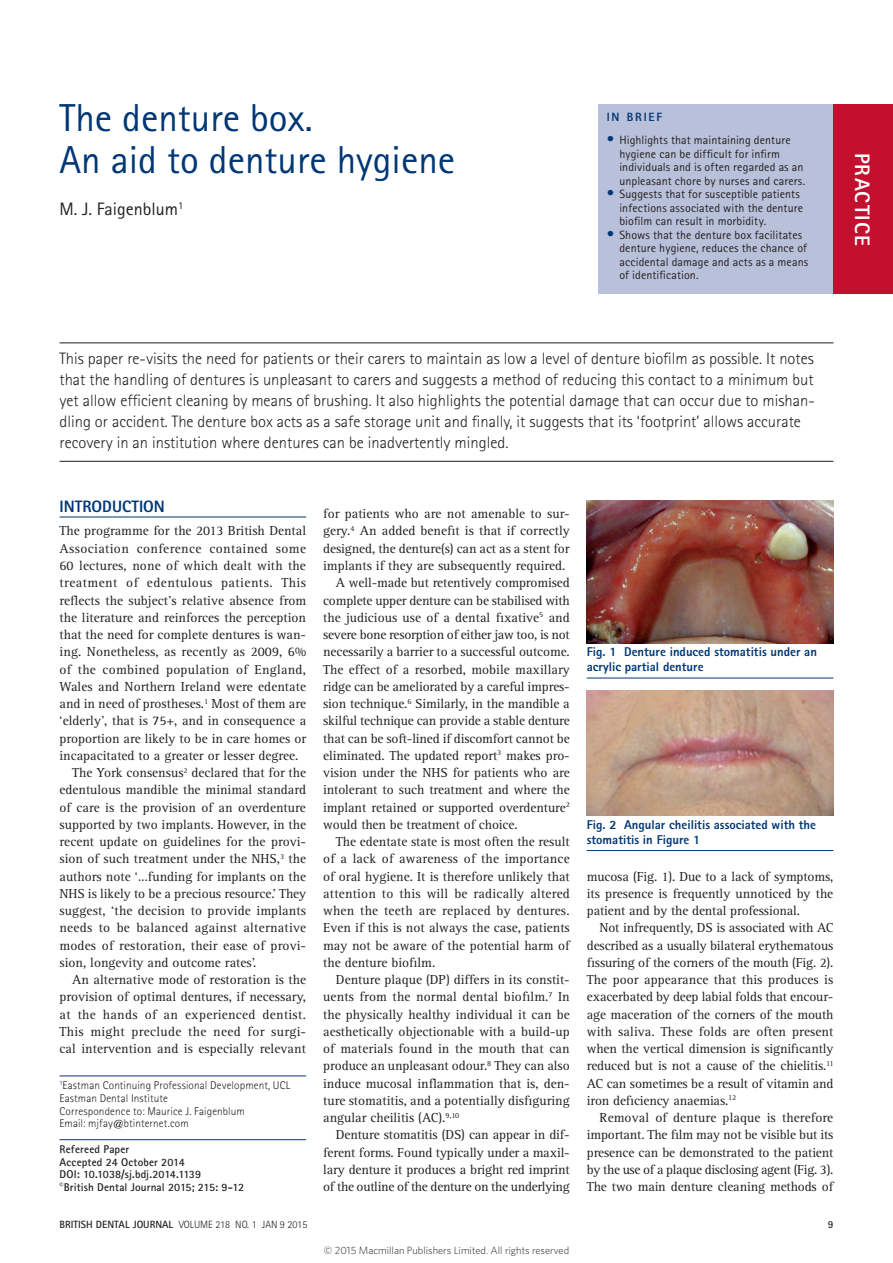
<style>
.page{position:relative;width:893px;height:1263px;background:#fff}
.page>*{position:absolute;margin:0;border:0;box-sizing:border-box;transform-origin:0 0}
.head{font:39px/42px "Rotis Sans Serif Std";color:#013775}
.t1{font:800 21px "Rotis Sans Serif Std";letter-spacing:.055em;color:#fff}
.author{font:18px "Rotis Sans Serif Std";color:#231f20}
.abstract{font:300 16.5px/21px "Rotis Sans Serif Std";color:#231f20}
.crosshead_1{font:800 16.5px "Rotis Sans Serif Std";color:#013775}
.body{font:13.5px/17.2px "Rotis Serif Std";letter-spacing:-.005em;color:#231f20;text-align:justify}
.body_fullout{font:13.5px/17.2px "Rotis Serif Std";color:#231f20;text-align:justify}
.table_fig_caption{font:800 12.75px/15px "Rotis Sans Serif Std";color:#013775}
.in_brief{font:12px/13.5px "Rotis Sans Serif Std";letter-spacing:.01em;color:#231f20}
.t2{font:800 12px "Rotis Sans Serif Std";letter-spacing:.15em;color:#013775}
.author_biog{font:300 11.25px/12.8px "Rotis Sans Serif Std";letter-spacing:.01em;color:#231f20}
.article_details{font:700 11.25px/12.8px "Rotis Sans Serif Std";letter-spacing:.01em;color:#231f20}
.t3{font:300 10.5px "Whitney";color:#231f20}
.t4{font:300 10.5px "Rotis Sans Serif Std";color:#231f20}
.t5{font:700 10.5px "Rotis Sans Serif Std";color:#231f20}
.s1{font-size:15px;color:#013775}
.s2{font-weight:700}
</style>
<div class="page">
<hr style="left:60px;top:517px;width:246px;height:1px;background:#013775">
<hr style="left:60px;top:343px;width:773px;height:1px;background:#231f20">
<hr style="left:60px;top:461px;width:773px;height:1px;background:#231f20">
<hr style="left:60px;top:1075px;width:246px;height:1px;background:#013775">
<hr style="left:60px;top:1139px;width:246px;height:1px;background:#013775">
<div style="left:598px;top:104px;width:295px;height:190px;background:#b9c0d9"></div>
<div style="left:833px;top:104px;width:60px;height:190px;background:#c3102e"></div>
<img style="left:587px;top:501px;width:246px;height:142px">
<img style="left:587px;top:691px;width:246px;height:125px">
<hr style="left:587px;top:678px;width:246px;height:1px;background:#013775">
<hr style="left:587px;top:850px;width:246px;height:1px;background:#013775">
<p class="head" style="left:60px;top:97px;width:397px">The denture box.<br>An aid to denture hygiene</p>
<p class="author" style="left:60px;top:199px;width:125px">M. J. Faigenblum<sup>1</sup></p>
<p class="t2" style="left:607px;top:109px;width:57px">IN BRIEF</p>
<p class="in_brief" style="left:619px;top:133px;width:187px;text-indent:-13px"><span class="s1">•</span> Highlights that maintaining denture hygiene can be difficult for infirm individuals and is often regarded as an unpleasant chore by nurses and carers.</p>
<p class="in_brief" style="left:619px;top:187px;width:185px;text-indent:-13px"><span class="s1">•</span> Suggests that for susceptible patients infections associated with the denture biofilm can result in morbidity.</p>
<p class="in_brief" style="left:619px;top:228px;width:190px;text-indent:-13px"><span class="s1">•</span> Shows that the denture box facilitates denture hygiene, reduces the chance of accidental damage and acts as a means of identification.</p>
<p class="t1" style="left:876px;top:153px;width:95px;rotate:90deg">PRACTICE</p>
<p class="abstract" style="left:60px;top:348px;width:757px">This paper re-visits the need for patients or their carers to maintain as low a level of denture biofilm as possible. It notes that the handling of dentures is unpleasant to carers and suggests a method of reducing this contact to a minimum but yet allow efficient cleaning by means of brushing. It also highlights the potential damage that can occur due to mishan&shy;dling or accident. The denture box acts as a safe storage unit and finally, it suggests that its ‘footprint’ allows accurate recovery in an institution where dentures can be inadvertently mingled.</p>
<p class="crosshead_1" style="left:60px;top:496px;width:107px">INTRODUCTION</p>
<p class="body_fullout" style="left:60px;top:523px;width:248px">The programme for the 2013 British Dental Association conference contained some 60 lectures, none of which dealt with the treatment of edentulous patients. This reflects the subject’s relative absence from the literature and reinforces the perception that the need for complete dentures is wan&shy;ing. Nonetheless, as recently as 2009, 6% of the combined population of England, Wales and Northern Ireland were edentate and in need of prostheses.<sup>1</sup> Most of them are ‘elderly’, that is 75+, and in consequence a proportion are likely to be in care homes or incapacitated to a greater or lesser degree.</p>
<p class="body" style="left:60px;top:764px;width:248px;text-indent:13px">The York consensus<sup>2</sup> declared that for the edentulous mandible the minimal standard of care is the provision of an overdenture supported by two implants. However, in the recent update on guidelines for the provi&shy;sion of such treatment under the NHS,<sup>3</sup> the authors note ‘…funding for implants on the NHS is likely to be a precious resource.’ They suggest, ‘the decision to provide implants needs to be balanced against alternative modes of restoration, their ease of provi&shy;sion, longevity and outcome rates’.</p>
<p class="body" style="left:60px;top:971px;width:248px;text-indent:13px">An alternative mode of restoration is the provision of optimal dentures, if necessary, at the hands of an experienced dentist.<br>This might preclude the need for surgi&shy;cal intervention and is especially relevant</p>
<p class="author_biog" style="left:60px;top:1079px;width:232px"><sup>1</sup>Eastman Continuing Professional Development, UCL Eastman Dental Institute<br>Correspondence to: Maurice J. Faigenblum<br>Email: mjfay@btinternet.com</p>
<p class="article_details" style="left:60px;top:1142px;width:186px">Refereed Paper<br>Accepted 24 October 2014<br>DOI: 10.1038/sj.bdj.2014.1139<br><sup>©</sup>British Dental Journal 2015; 215: 9-12</p>
<p class="body" style="left:323px;top:505px;width:248px">for patients who are not amenable to sur&shy;gery.<sup>4</sup> An added benefit is that if correctly designed, the denture(s) can act as a stent for implants if they are subsequently required.</p>
<p class="body" style="left:323px;top:574px;width:248px;text-indent:13px">A well-made but retentively compromised complete upper denture can be stabilised with the judicious use of a dental fixative<sup>5</sup> and severe bone resorption of either jaw too, is not necessarily a barrier to a successful outcome.<br>The effect of a resorbed, mobile maxillary ridge can be ameliorated by a careful impres&shy;sion technique.<sup>6</sup> Similarly, in the mandible a skilful technique can provide a stable denture that can be soft-lined if discomfort cannot be eliminated. The updated report<sup>3</sup> makes pro&shy;vision under the NHS for patients who are intolerant to such treatment and where the implant retained or supported overdenture<sup>2 </sup>would then be treatment of choice.</p>
<p class="body" style="left:323px;top:833px;width:248px;text-indent:13px">The edentate state is most often the result of a lack of awareness of the importance of oral hygiene. It is therefore unlikely that attention to this will be radically altered when the teeth are replaced by dentures.<br>Even if this is not always the case, patients may not be aware of the potential harm of the denture biofilm.</p>
<p class="body" style="left:323px;top:971px;width:248px;text-indent:13px">Denture plaque (DP) differs in its constit&shy;uents from the normal dental biofilm.<sup>7</sup> In the physically healthy individual it can be aesthetically objectionable with a build-up of materials found in the mouth that can produce an unpleasant odour.<sup>8</sup> They can also induce mucosal inflammation that is, den&shy;ture stomatitis, and a potentially disfiguring angular cheilitis (AC).<sup>9,10</sup></p>
<p class="body" style="left:323px;top:1126px;width:248px;text-indent:13px">Denture stomatitis (DS) can appear in dif&shy;ferent forms. Found typically under a maxil&shy;lary denture it produces a bright red imprint of the outline of the denture on the underlying</p>
<p class="table_fig_caption" style="left:587px;top:644px;width:232px">Fig. 1 Denture induced stomatitis under an acrylic partial denture</p>
<p class="table_fig_caption" style="left:587px;top:817px;width:231px">Fig. 2 Angular cheilitis associated with the stomatitis in Figure 1</p>
<p class="body" style="left:587px;top:868px;width:248px">mucosa (Fig. 1). Due to a lack of symptoms, its presence is frequently unnoticed by the patient and by the dental professional.</p>
<p class="body" style="left:587px;top:919px;width:248px;text-indent:13px">Not infrequently, DS is associated with AC described as a usually bilateral erythematous fissuring of the corners of the mouth (Fig. 2).<br>The poor appearance that this produces is exacerbated by deep labial folds that encour&shy;age maceration of the corners of the mouth with saliva. These folds are often present when the vertical dimension is significantly reduced but is not a cause of the chielitis.<sup>11<br></sup>AC can sometimes be a result of vitamin and iron deficiency anaemias.<sup>12</sup></p>
<p class="body" style="left:587px;top:1109px;width:248px;text-indent:13px">Removal of denture plaque is therefore important. The film may not be visible but its presence can be demonstrated to the patient by the use of a plaque disclosing agent (Fig. 3).<br>The two main denture cleaning methods of</p>
<p class="t4" style="left:60px;top:1218px;width:249px"><span class="s2">BRITISH DENTAL JOURNAL</span> VOLUME 218 NO. 1 JAN 9 2015</p>
<p class="t5" style="left:828px;top:1217px;width:7px">9</p>
<p class="t3" style="left:324px;top:1243px;width:247px">© 2015 Macmillan Publishers Limited. All rights reserved</p>
</div>
